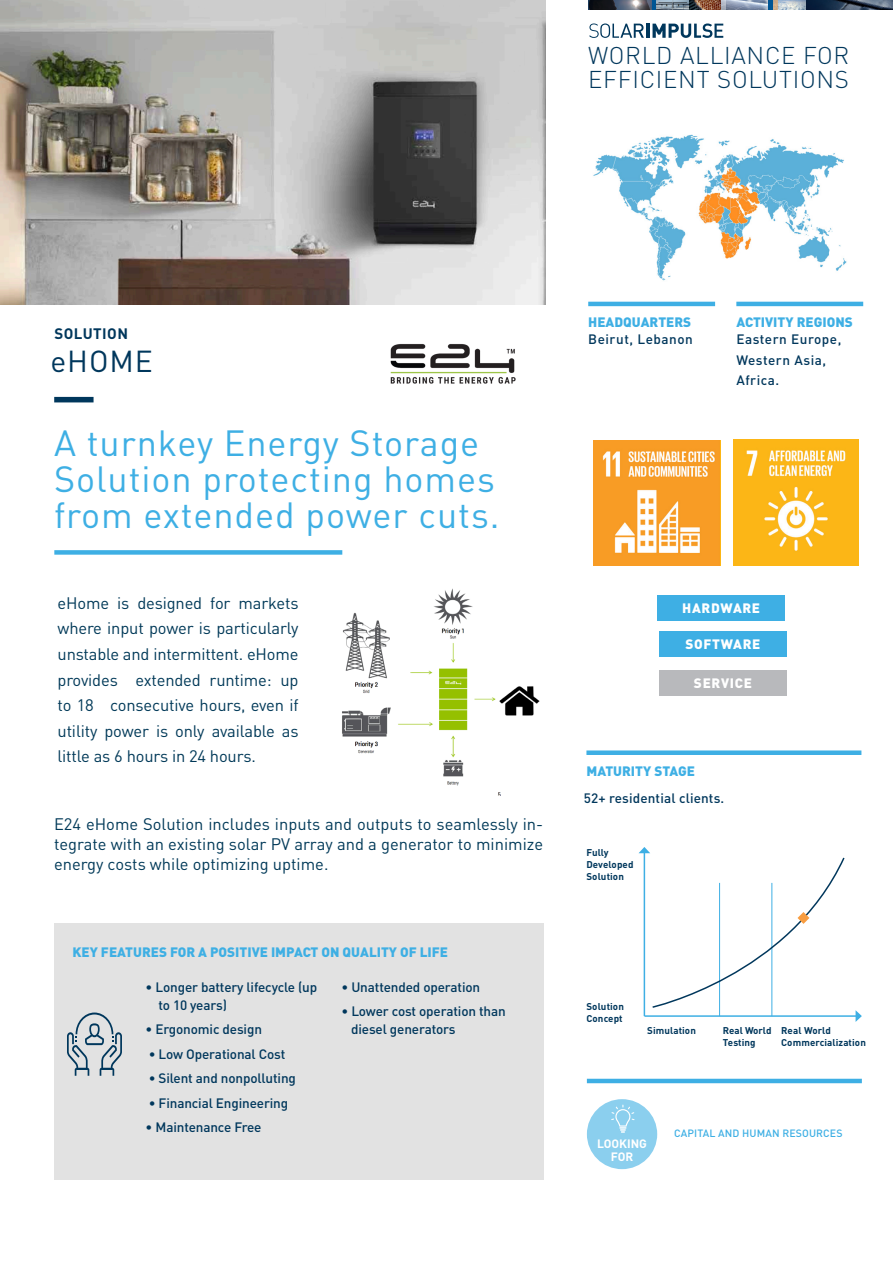
<style>
.page{position:relative;width:893px;height:1263px;background:#fff}
.page>*{position:absolute;margin:0;border:0;box-sizing:border-box;transform-origin:0 0}
.t1{font:36px/36px "DIN";letter-spacing:.025em;color:#3eafe4}
.TxT_-_Just__-_DIN_9{font:30px "DIN";letter-spacing:.03em;color:#00375c}
.TxT_-_Just__-_DIN_9-2{font:300 24px "DIN";letter-spacing:.03em;color:#00375c}
.t2{font:16.5px/25.5px "DIN";letter-spacing:-.01em;color:#013958;text-align:justify}
.TxT_-_Just__-_DIN_9-3{font:700 15px "DIN";letter-spacing:.03em;color:#00375c}
.t3{font:500 13.5px/18px "DIN";letter-spacing:-.01em;color:#00375c}
.t4{font:900 13.5px/17px "DIN";color:#3eafe4}
.t5{font:500 13.5px/17px "DIN";letter-spacing:.04em;color:#00375c}
.t6{font:900 13.5px "DIN";letter-spacing:.05em;color:#fff}
.t7{font:500 13.5px "DIN";letter-spacing:.01em;color:#00375c}
.TxT_-_Just__-_DIN_9-4{font:700 12px "DIN";color:#fff}
.t8{font:500 10.5px "DIN";letter-spacing:.01em;color:#3eafe4}
.t9{font:700 9.75px/12px "DIN";letter-spacing:.01em;color:#00375c}
.s1{font-weight:900;color:#3eafe4}
.s2{font-weight:500;color:#00375c}
</style>
<div class="page">
<div style="left:54px;top:924px;width:489px;height:256px;background:#e2e2e2"></div>
<div style="left:54px;top:397px;width:40px;height:5px;background:#00375c"></div>
<img style="left:777px;top:0;width:116px;height:9px">
<img style="left:656px;top:0;width:112px;height:9px">
<div style="left:651px;top:0;width:5px;height:9px;background:#005594"></div>
<img style="left:588px;top:0;width:63px;height:9px">
<svg style="left:773px;top:0;width:4px;height:9px"></svg>
<div style="left:768px;top:0;width:5px;height:9px;background:#005594"></div>
<svg style="left:721px;top:0;width:5px;height:9px"></svg>
<svg style="left:652px;top:24px;width:71px;height:14px"></svg>
<hr style="left:646px;top:24px;width:4px;height:14px;background:#00375c">
<svg style="left:589px;top:23px;width:55px;height:15px"></svg>
<img style="left:593px;top:134px;width:254px;height:147px">
<hr style="left:588px;top:302px;width:127px;height:4px;background:#3eafe4">
<hr style="left:736px;top:302px;width:127px;height:4px;background:#3eafe4">
<div style="left:587px;top:1099px;width:70px;height:70px;background:#8bcfee;border-radius:50%"></div>
<svg style="left:611px;top:1105px;width:23px;height:28px"></svg>
<div style="left:586px;top:750px;width:275px;height:5px;background:#3eafe4"></div>
<svg style="left:67px;top:1012px;width:55px;height:64px"></svg>
<hr style="left:644px;top:1015px;width:212px;height:2px;background:#3eafe4">
<svg style="left:855px;top:1010px;width:7px;height:12px"></svg>
<hr style="left:644px;top:852px;width:1px;height:164px;background:#3eafe4">
<hr style="left:719px;top:883px;width:1px;height:133px;background:#3eafe4">
<hr style="left:771px;top:883px;width:1px;height:133px;background:#3eafe4">
<svg style="left:638px;top:847px;width:207px;height:161px"></svg>
<hr style="left:587px;top:1079px;width:275px;height:4px;background:#3eafe4">
<img style="left:594px;top:440px;width:125px;height:126px">
<img style="left:390px;top:344px;width:126px;height:40px">
<img style="left:342px;top:588px;width:198px;height:207px">
<img style="left:0;top:0;width:546px;height:304px">
<div style="left:54px;top:550px;width:288px;height:5px;background:#3eafe4"></div>
<div style="left:657px;top:595px;width:128px;height:26px;background:#3eafe4"></div>
<div style="left:659px;top:631px;width:128px;height:26px;background:#3eafe4"></div>
<div style="left:659px;top:670px;width:128px;height:25px;background:#b8b9bc"></div>
<img style="left:733px;top:440px;width:126px;height:125px">
<p class="TxT_-_Just__-_DIN_9-2" style="left:588px;top:40px;width:263px">WORLD ALLIANCE FOR</p>
<p class="TxT_-_Just__-_DIN_9-2" style="left:588px;top:64px;width:262px">EFFICIENT SOLUTIONS</p>
<p class="TxT_-_Just__-_DIN_9-3" style="left:54px;top:324px;width:75px">SOLUTION</p>
<p class="TxT_-_Just__-_DIN_9" style="left:50px;top:342px;width:104px">eHOME</p>
<h1 class="t1" style="left:54px;top:424px;width:447px">A turnkey Energy Storage<br>Solution protecting homes from extended power cuts.</h1>
<p class="t2" style="left:58px;top:590px;width:243px">eHome is designed for markets where input power is particularly unstable and intermittent. eHome provides extended runtime: up to 18 consecutive hours, even if utility power is only available as little as 6 hours in 24 hours.</p>
<p class="t2" style="left:54px;top:814px;width:491px;line-height:19.8px">E24 eHome Solution includes inputs and outputs to seamlessly in&shy;tegrate with an existing solar PV array and a generator to minimize energy costs while optimizing uptime.</p>
<p class="t4" style="left:72px;top:943px;width:377px">KEY FEATURES FOR A POSITIVE IMPACT ON QUALITY OF LIFE</p>
<p class="t3" style="left:158px;top:978px;width:160px;text-indent:-13px">• Longer battery lifecycle (up to 10 years)</p>
<p class="t3" style="left:146px;top:1020px;width:118px">• Ergonomic design</p>
<p class="t3" style="left:149px;top:1044px;width:138px">• Low Operational Cost</p>
<p class="t3" style="left:149px;top:1069px;width:149px">• Silent and nonpolluting</p>
<p class="t3" style="left:149px;top:1093px;width:141px">• Financial Engineering</p>
<p class="t3" style="left:146px;top:1117px;width:117px">• Maintenance Free</p>
<p class="t3" style="left:341px;top:978px;width:140px">• Unattended operation</p>
<p class="t3" style="left:351px;top:1002px;width:156px;text-indent:-10px">• Lower cost operation than diesel generators</p>
<p class="t5" style="left:588px;top:314px;width:106px"><span class="s1">HEADQUARTERS<br></span>Beirut, Lebanon</p>
<p class="t4" style="left:736px;top:313px;width:118px">ACTIVITY REGIONS<br><span class="s2">Eastern Europe,</span></p>
<p class="t5" style="left:736px;top:349px;width:91px;line-height:20.2px">Western Asia,<br>Africa.</p>
<p class="t6" style="left:682px;top:599px;width:79px">HARDWARE</p>
<p class="t6" style="left:685px;top:635px;width:77px">SOFTWARE</p>
<p class="t6" style="left:694px;top:674px;width:59px">SERVICE</p>
<p class="t4" style="left:586px;top:762px;width:110px">MATURITY STAGE</p>
<p class="t7" style="left:584px;top:790px;width:142px">52+ residential clients.</p>
<p class="t9" style="left:586px;top:846px;width:49px">Fully<br>Developed</p>
<p class="t9" style="left:586px;top:870px;width:39px">Solution</p>
<p class="t9" style="left:586px;top:1000px;width:39px">Solution<br>Concept</p>
<p class="t9" style="left:647px;top:1024px;width:50px">Simulation</p>
<p class="t9" style="left:723px;top:1024px;width:50px">Real World<br>Testing</p>
<p class="t9" style="left:781px;top:1024px;width:86px">Real World<br>Commercialization</p>
<p class="TxT_-_Just__-_DIN_9-4" style="left:597px;top:1135px;width:51px">LOOKING</p>
<p class="TxT_-_Just__-_DIN_9-4" style="left:611px;top:1149px;width:24px">FOR</p>
<p class="t8" style="left:674px;top:1127px;width:170px">CAPITAL AND HUMAN RESOURCES</p>
</div>
